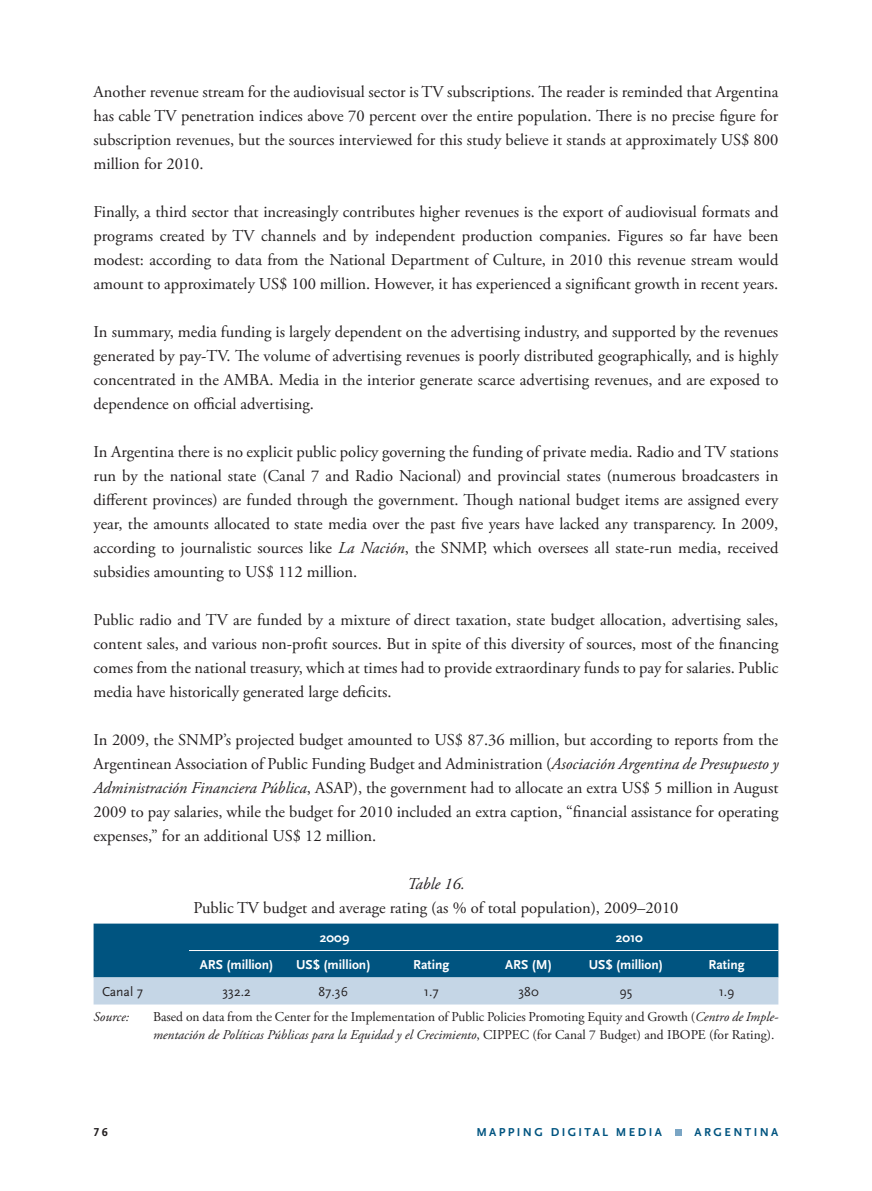
<style>
.page{position:relative;width:872px;height:1191px;background:#fff}
.page>*{position:absolute;margin:0;border:0;box-sizing:border-box;transform-origin:0 0}
.t1{font:16.5px/24px "Adobe Garamond Pro";color:#231f20;text-align:justify}
.t2{font:italic 16.5px "Adobe Garamond Pro";color:#231f20}
.t3{font:13.5px/18px "Adobe Garamond Pro";color:#231f20}
.t4{font:700 13.5px "Scala Sans";color:#fff}
.t5{font:13.5px "Scala Sans";color:#231f20}
.t6{font:italic 13.5px "Adobe Garamond Pro";color:#231f20}
.t7{font:700 12px "Scala Sans LF";letter-spacing:.2em;color:#005480}
.t8{font:700 12px "Scala Sans LF";color:#231f20}
.s1{font-style:italic}
</style>
<div class="page">
<div style="left:675px;top:1129px;width:6px;height:7px;background:#7aa5c4"></div>
<svg style="left:94px;top:923px;width:684px;height:81px;background:#4480a3"></svg>
<hr style="left:189px;top:950px;width:589px;height:1px;background:#fff">
<p class="t1" style="left:94px;top:81px;width:686px">Another revenue stream for the audiovisual sector is TV subscriptions. The reader is reminded that Argentina has cable TV penetration indices above 70 percent over the entire population. There is no precise figure for subscription revenues, but the sources interviewed for this study believe it stands at approximately US$ 800 million for 2010.</p>
<p class="t1" style="left:94px;top:201px;width:686px">Finally, a third sector that increasingly contributes higher revenues is the export of audiovisual formats and programs created by TV channels and by independent production companies. Figures so far have been modest: according to data from the National Department of Culture, in 2010 this revenue stream would amount to approximately US$ 100 million. However, it has experienced a significant growth in recent years.</p>
<p class="t1" style="left:94px;top:321px;width:686px">In summary, media funding is largely dependent on the advertising industry, and supported by the revenues generated by pay-TV. The volume of advertising revenues is poorly distributed geographically, and is highly concentrated in the AMBA. Media in the interior generate scarce advertising revenues, and are exposed to dependence on official advertising.</p>
<p class="t1" style="left:94px;top:441px;width:686px">In Argentina there is no explicit public policy governing the funding of private media. Radio and TV stations run by the national state (Canal 7 and Radio Nacional) and provincial states (numerous broadcasters in different provinces) are funded through the government. Though national budget items are assigned every year, the amounts allocated to state media over the past five years have lacked any transparency. In 2009, according to journalistic sources like <span class="s1">La Nación</span>, the SNMP, which oversees all state-run media, received subsidies amounting to US$ 112 million.</p>
<p class="t1" style="left:94px;top:609px;width:686px">Public radio and TV are funded by a mixture of direct taxation, state budget allocation, advertising sales, content sales, and various non-profit sources. But in spite of this diversity of sources, most of the financing comes from the national treasury, which at times had to provide extraordinary funds to pay for salaries. Public media have historically generated large deficits.</p>
<p class="t1" style="left:94px;top:729px;width:686px">In 2009, the SNMP’s projected budget amounted to US$ 87.36 million, but according to reports from the Argentinean Association of Public Funding Budget and Administration (<span class="s1">Asociación Argentina de Presupuesto y Administración Financiera Pública</span>, ASAP), the government had to allocate an extra US$ 5 million in August 2009 to pay salaries, while the budget for 2010 included an extra caption, “financial assistance for operating expenses,” for an additional US$ 12 million.</p>
<p class="t2" style="left:407px;top:877px;width:59px">Table 16.</p>
<p class="t1" style="left:193px;top:897px;width:486px">Public TV budget and average rating (as % of total population), 2009–2010</p>
<p class="t4" style="left:320px;top:932px;width:31px">2009</p>
<p class="t4" style="left:615px;top:932px;width:29px">2010</p>
<p class="t4" style="left:200px;top:959px;width:75px">ARS (million)</p>
<p class="t4" style="left:296px;top:959px;width:76px">US$ (million)</p>
<p class="t4" style="left:413px;top:959px;width:38px">Rating</p>
<p class="t4" style="left:505px;top:959px;width:48px">ARS (M)</p>
<p class="t4" style="left:588px;top:959px;width:76px">US$ (million)</p>
<p class="t4" style="left:708px;top:959px;width:38px">Rating</p>
<p class="t5" style="left:102px;top:986px;width:42px">Canal 7</p>
<p class="t5" style="left:222px;top:986px;width:30px">332.2</p>
<p class="t5" style="left:318px;top:986px;width:31px">87.36</p>
<p class="t5" style="left:424px;top:986px;width:16px">1.7</p>
<p class="t5" style="left:518px;top:986px;width:22px">380</p>
<p class="t5" style="left:619px;top:986px;width:14px">95</p>
<p class="t5" style="left:718px;top:986px;width:17px">1.9</p>
<p class="t6" style="left:94px;top:1011px;width:37px">Source:</p>
<p class="t3" style="left:153px;top:1008px;width:627px">Based on data from the Center for the Implementation of Public Policies Promoting Equity and Growth (<span class="s1">Centro de Imple&shy;mentación de Políticas Públicas para la Equidad y el Crecimiento</span>, CIPPEC (for Canal 7 Budget) and IBOPE (for Rating).</p>
<p class="t8" style="left:94px;top:1127px;width:16px">76</p>
<p class="t7" style="left:476px;top:1127px;width:187px">MAPPING DIGITAL MEDIA</p>
<p class="t7" style="left:694px;top:1127px;width:85px">ARGENTINA</p>
</div>
